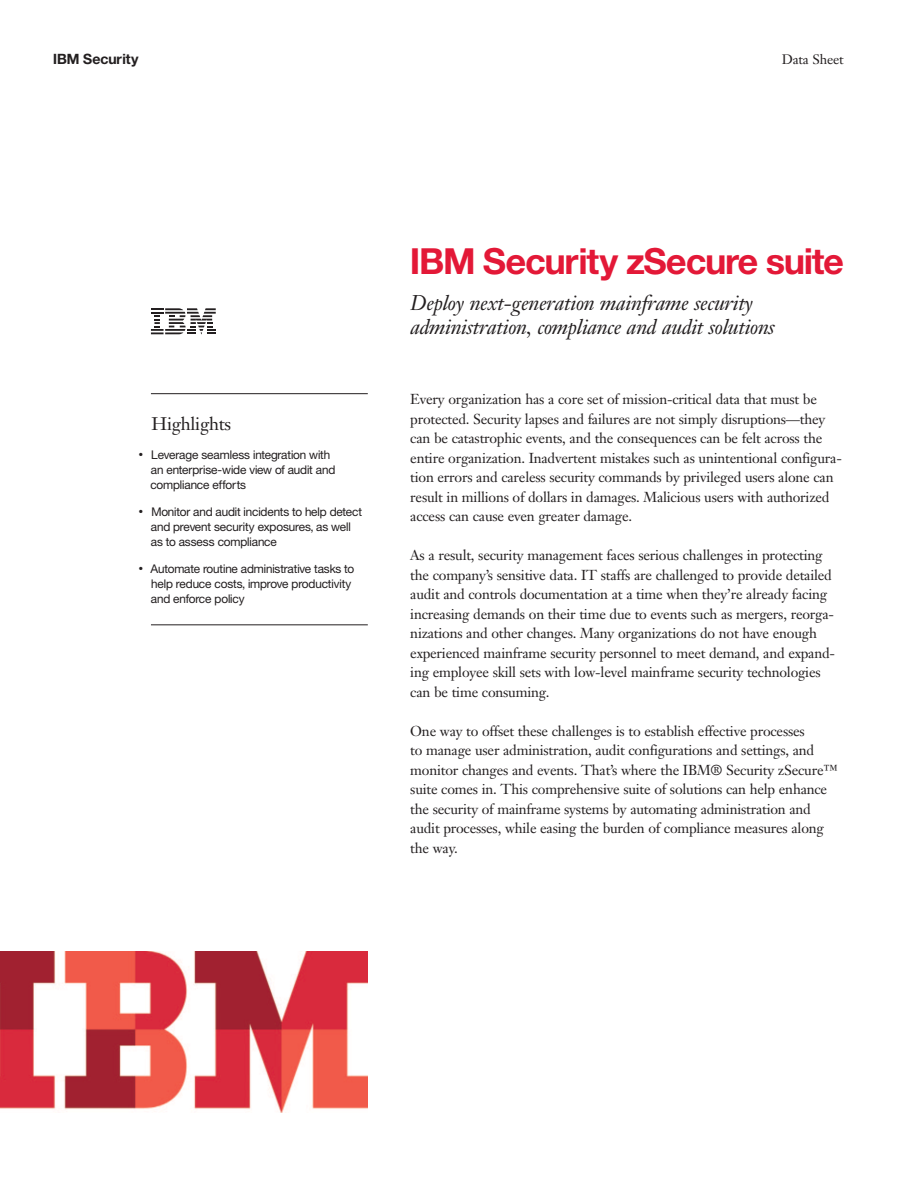
<style>
.page{position:relative;width:918px;height:1188px;background:#fff}
.page>*{position:absolute;margin:0;border:0;box-sizing:border-box;transform-origin:0 0}
.t1{font:700 36px "Helv Neuefor IBM";letter-spacing:-.02em;color:#e31837}
.t2{font:italic 21px/24px "Janson Text LT Pro";letter-spacing:-.015em;color:#231f20}
.t3{font:18px "Janson Text LT Pro";letter-spacing:-.015em;color:#231f20}
.t4{font:14.25px/19.5px "Janson Text LT Pro";letter-spacing:-.015em;color:#231f20}
.t5{font:700 14.25px "Helv Neuefor IBM";color:#231f20}
.t6{font:13.5px "Janson Text LT Pro";letter-spacing:-.015em;color:#231f20}
.t7{font:12px/15px "Helv Neuefor IBM";letter-spacing:-.01em;color:#231f20}
</style>
<div class="page">
<svg style="left:151px;top:308px;width:65px;height:26px"></svg>
<hr style="left:151px;top:393px;width:217px;height:1px;background:#231f20">
<hr style="left:151px;top:624px;width:217px;height:1px;background:#231f20">
<img style="left:0;top:951px;width:368px;height:161px">
<p class="t5" style="left:53px;top:50px;width:87px">IBM Security</p>
<p class="t6" style="left:782px;top:51px;width:63px">Data Sheet</p>
<h2 class="t3" style="left:152px;top:413px;width:81px">Highlights</h2>
<p class="t7" style="left:150px;top:447px;width:187px">Leverage seamless integration with an enterprise-wide view of audit and compliance efforts</p>
<p class="t7" style="left:151px;top:504px;width:213px">Monitor and audit incidents to help detect and prevent security exposures, as well as to assess compliance</p>
<p class="t7" style="left:151px;top:561px;width:205px">Automate routine administrative tasks to help reduce costs, improve productivity and enforce policy</p>
<h1 class="t1" style="left:410px;top:238px;width:435px">IBM Security zSecure suite</h1>
<h2 class="t2" style="left:410px;top:291px;width:366px">Deploy next-generation mainframe security administration, compliance and audit solutions</h2>
<p class="t4" style="left:410px;top:389px;width:433px">Every organization has a core set of mission-critical data that must be protected. Security lapses and failures are not simply disruptions—they can be catastrophic events, and the consequences can be felt across the entire organization. Inadvertent mistakes such as unintentional configura&shy;tion errors and careless security commands by privileged users alone can result in millions of dollars in damages. Malicious users with authorized access can cause even greater damage.</p>
<p class="t4" style="left:410px;top:545px;width:426px">As a result, security management faces serious challenges in protecting the company’s sensitive data. IT staffs are challenged to provide detailed audit and controls documentation at a time when they’re already facing increasing demands on their time due to events such as mergers, reorga&shy;nizations and other changes. Many organizations do not have enough experienced mainframe security personnel to meet demand, and expand&shy;ing employee skill sets with low-level mainframe security technologies can be time consuming.</p>
<p class="t4" style="left:410px;top:721px;width:429px">One way to offset these challenges is to establish effective processes<br>to manage user administration, audit configurations and settings, and monitor changes and events. That’s where the IBM® Security zSecure™ suite comes in. This comprehensive suite of solutions can help enhance the security of mainframe systems by automating administration and audit processes, while easing the burden of compliance measures along the way.</p>
</div>
